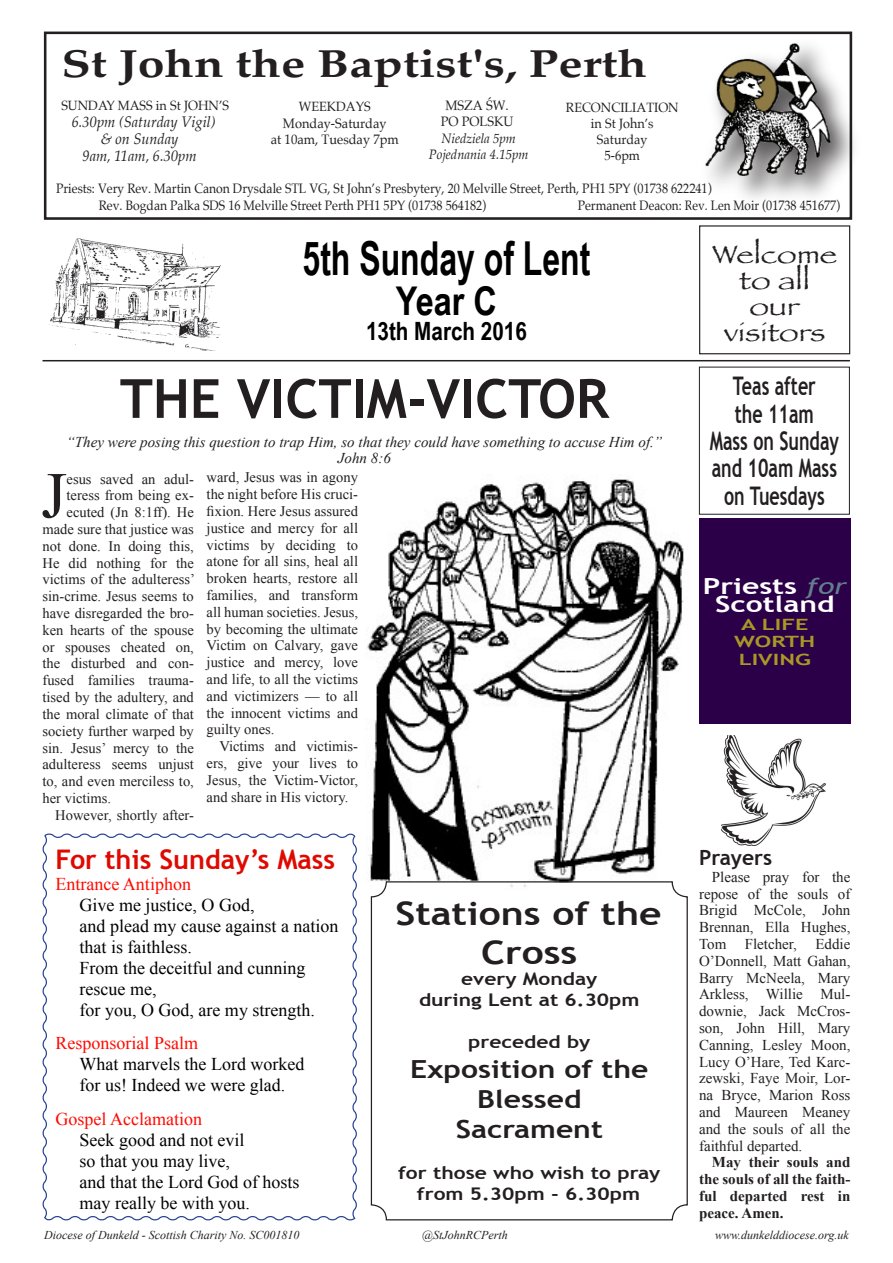
<style>
.page{position:relative;width:893px;height:1263px;background:#fff}
.page>*{position:absolute;margin:0;border:0;box-sizing:border-box;transform-origin:0 0}
.Bulletin{font:65.25px "Times New Roman";color:#231f20}
.t1{font:700 54px "Trebuchet MS";color:#231f20}
.t2{font:700 46.8px "Arial Narrow";color:#000;scale:.83 1}
.t3{font:700 39.6px "Arial Narrow";color:#000}
.t4{font:700 39.15px "Palatino";color:#231f20;scale:1.23 1}
.t5{font:700 32.4px/38.8px "Trebuchet MS";color:#231f20;text-align:center;scale:1.2 1}
.t6{font:700 27px "Trebuchet MS";color:#df0900}
.t7{font:26.25px "Papyrus";color:#231f20;scale:1.25 1}
.t8{font:700 25.65px "Trebuchet MS";color:#231f20;scale:.7 1}
.t9{font:700 25.2px "Arial Narrow";color:#000}
.t10{font:700 24.9px/29.8px "Trebuchet MS";color:#231f20;text-align:center;scale:1.2 1}
.t11{font:700 22.2px/17.9px "Trebuchet MS";color:#fff;text-align:center;scale:1.35 1}
.t12{font:700 21px "Trebuchet MS";color:#231f20}
.t13{font:18px/21px "Times New Roman";color:#000}
.t14{font:18px "Times New Roman";color:#ff0a00}
.t15{font:700 17.4px/20.9px "Trebuchet MS";color:#231f20;text-align:center;scale:1.2 1}
.t16{font:700 15.6px/17.9px "Trebuchet MS";color:#a99827;text-align:center;scale:1.51 1}
.t17{font:italic 15.45px/17px "Palatino";color:#231f20;text-align:center;scale:.94 1}
.Bulletin-2{font:15px/16.8px "Times New Roman";color:#231f20;text-align:justify}
.t18{font:italic 15px "Times New Roman";color:#231f20}
.Bulletin-3{font:700 15px/16.8px "Times New Roman";color:#231f20;text-align:justify}
.Bulletin-4{font:14.55px/16.8px "Times New Roman";color:#231f20;text-align:justify}
.t19{font:13.65px/16.4px "Palatino";color:#231f20;scale:.89 1}
.t20{font:italic 13.65px/16.4px "Palatino";color:#231f20;text-align:center;scale:.94 1}
.t21{font:13.65px/16.4px "Palatino";color:#231f20;text-align:center;scale:.94 1}
.t22{font:13.5px/16.2px "Palatino";color:#231f20;text-align:center;scale:.94 1}
.t23{font:italic 12px "Times New Roman";color:#231f20}
.s1{font-style:normal}
.s2{font-weight:400;font-style:italic;color:#637f8b}
</style>
<div class="page">
<img style="left:367px;top:479px;width:317px;height:411px">
<img style="left:49px;top:238px;width:172px;height:113px">
<img style="left:722px;top:736px;width:104px;height:110px">
<div style="left:699px;top:225px;width:151px;height:129px;border:1px solid #231f20"></div>
<div style="left:699px;top:367px;width:151px;height:147px;border:1px solid #231f20"></div>
<svg style="left:42px;top:833px;width:315px;height:388px"></svg>
<hr style="left:43px;top:360px;width:807px;height:1px;background:#231f20">
<div style="left:699px;top:519px;width:151px;height:205px;background:#2c0048"></div>
<div style="left:44px;top:32px;width:808px;height:188px;border:3px solid #231f20"></div>
<img style="left:692px;top:31px;width:162px;height:183px">
<img style="left:705px;top:44px;width:125px;height:132px">
<div style="left:371px;top:881px;width:317px;height:339px;border:1px solid #231f20;border-radius:15px"></div>
<p class="t4" style="left:61px;top:30px;width:478px">St John the Baptist's, Perth</p>
<p class="t22" style="left:299px;top:99px;width:78px">WEEKDAYS</p>
<p class="t21" style="left:271px;top:115px;width:138px">Monday-Saturday<br>at 10am, Tuesday 7pm</p>
<p class="t20" style="left:429px;top:97px;width:108px"><span class="s1">MSZA ŚW.<br>PO POLSKU<br></span>Niedziela 5pm<br>Pojednania 4.15pm</p>
<p class="t19" style="left:99px;top:181px;width:690px;text-indent:-43px">Priests: Very Rev. Martin Canon Drysdale STL VG, St John’s Presbytery, 20 Melville Street, Perth, PH1 5PY (01738 622241)<br>Rev. Bogdan Palka SDS 16 Melville Street Perth PH1 5PY (01738 564182)</p>
<p class="t22" style="left:61px;top:97px;width:180px">SUNDAY MASS in St JOHN’S</p>
<p class="t22" style="left:566px;top:99px;width:122px">RECONCILIATION in St John’s<br>Saturday<br>5-6pm</p>
<p class="t17" style="left:72px;top:113px;width:155px">6.30pm (Saturday Vigil) &amp; on Sunday<br>9am, 11am, 6.30pm</p>
<p class="t19" style="left:578px;top:197px;width:297px">Permanent Deacon: Rev. Len Moir (01738 451677)</p>
<p class="t2" style="left:303px;top:223px;width:348px">5th Sunday of Lent</p>
<p class="t3" style="left:396px;top:271px;width:103px">Year C</p>
<p class="t9" style="left:366px;top:312px;width:162px">13th March 2016</p>
<p class="t1" style="left:120px;top:365px;width:491px">THE VICTIM-VICTOR</p>
<p class="t18" style="left:67px;top:431px;width:597px">“They were posing this question to trap Him, so that they could have something to accuse Him of.”</p>
<p class="t18" style="left:338px;top:448px;width:54px">John 8:6</p>
<p class="Bulletin" style="left:41px;top:452px;width:27px">J</p>
<p class="Bulletin-4" style="left:67px;top:470px;width:129px">esus saved an adul-</p>
<p class="Bulletin-4" style="left:67px;top:487px;width:129px">teress from being ex-</p>
<p class="Bulletin-4" style="left:67px;top:504px;width:129px">ecuted (Jn 8:1ff). He</p>
<p class="Bulletin-4" style="left:43px;top:521px;width:153px">made sure that justice was</p>
<p class="Bulletin-4" style="left:43px;top:537px;width:153px">not done. In doing this,</p>
<p class="Bulletin-4" style="left:43px;top:554px;width:153px">He did nothing for the</p>
<p class="Bulletin-4" style="left:43px;top:571px;width:154px">victims of the adulteress’</p>
<p class="Bulletin-4" style="left:43px;top:588px;width:153px">sin-crime. Jesus seems to</p>
<p class="Bulletin-4" style="left:43px;top:605px;width:153px">have disregarded the bro-</p>
<p class="Bulletin-4" style="left:43px;top:621px;width:153px">ken hearts of the spouse</p>
<p class="Bulletin-4" style="left:43px;top:638px;width:153px">or spouses cheated on,</p>
<p class="Bulletin-4" style="left:43px;top:655px;width:153px">the disturbed and con-</p>
<p class="Bulletin-4" style="left:43px;top:672px;width:153px">fused families trauma-</p>
<p class="Bulletin-4" style="left:43px;top:689px;width:153px">tised by the adultery, and</p>
<p class="Bulletin-4" style="left:43px;top:705px;width:153px">the moral climate of that</p>
<p class="Bulletin-4" style="left:43px;top:722px;width:153px">society further warped by</p>
<p class="Bulletin-4" style="left:43px;top:739px;width:153px">sin. Jesus’ mercy to the</p>
<p class="Bulletin-4" style="left:43px;top:756px;width:153px">adulteress seems unjust</p>
<p class="Bulletin-4" style="left:43px;top:773px;width:153px">to, and even merciless to,</p>
<p class="Bulletin-4" style="left:43px;top:789px;width:70px">her victims.</p>
<p class="Bulletin-4" style="left:55px;top:806px;width:140px">However, shortly after-</p>
<p class="Bulletin-4" style="left:207px;top:469px;width:153px">ward, Jesus was in agony the night before His cruci&shy;fixion. Here Jesus assured justice and mercy for all victims by deciding to atone for all sins, heal all broken hearts, restore all families, and transform all human societies. Jesus, by becoming the ultimate Victim on Calvary, gave justice and mercy, love and life, to all the victims and victimizers — to all the innocent victims and guilty ones.</p>
<p class="Bulletin-4" style="left:207px;top:738px;width:153px;text-indent:13px">Victims and victimis&shy;ers, give your lives to Jesus, the Victim-Victor, and share in His victory.</p>
<p class="t6" style="left:56px;top:842px;width:281px">For this Sunday’s Mass</p>
<p class="t14" style="left:56px;top:872px;width:137px">Entrance Antiphon</p>
<p class="t13" style="left:80px;top:894px;width:176px">Give me justice, O God,</p>
<p class="t13" style="left:80px;top:915px;width:260px">and plead my cause against a nation that is faithless.</p>
<p class="t13" style="left:80px;top:957px;width:227px">From the deceitful and cunning rescue me,</p>
<p class="t13" style="left:80px;top:999px;width:237px">for you, O God, are my strength.</p>
<p class="t14" style="left:56px;top:1031px;width:144px">Responsorial Psalm</p>
<p class="t13" style="left:80px;top:1053px;width:226px">What marvels the Lord worked</p>
<p class="t13" style="left:80px;top:1074px;width:207px">for us! Indeed we were glad.</p>
<p class="t14" style="left:56px;top:1107px;width:148px">Gospel Acclamation</p>
<p class="t13" style="left:80px;top:1129px;width:166px">Seek good and not evil</p>
<p class="t13" style="left:80px;top:1150px;width:152px">so that you may live,</p>
<p class="t13" style="left:80px;top:1171px;width:221px">and that the Lord God of hosts</p>
<p class="t13" style="left:80px;top:1192px;width:172px">may really be with you.</p>
<p class="t5" style="left:395px;top:894px;width:223px">Stations of the<br>Cross</p>
<p class="t15" style="left:461px;top:968px;width:115px">every Monday</p>
<p class="t15" style="left:419px;top:989px;width:185px">during Lent at 6.30pm</p>
<p class="t15" style="left:468px;top:1031px;width:103px">preceded by</p>
<p class="t10" style="left:410px;top:1054px;width:200px">Exposition of the<br>Blessed</p>
<p class="t10" style="left:456px;top:1114px;width:124px">Sacrament</p>
<p class="t15" style="left:398px;top:1163px;width:220px">for those who wish to pray from 5.30pm - 6.30pm</p>
<p class="t7" style="left:712px;top:238px;width:102px">Welcome</p>
<p class="t7" style="left:739px;top:265px;width:58px">to all</p>
<p class="t7" style="left:749px;top:291px;width:42px">our</p>
<p class="t7" style="left:724px;top:317px;width:83px">visitors</p>
<p class="t8" style="left:733px;top:370px;width:120px">Teas after</p>
<p class="t8" style="left:735px;top:398px;width:115px">the 11am</p>
<p class="t8" style="left:710px;top:425px;width:186px">Mass on Sunday</p>
<p class="t8" style="left:712px;top:452px;width:181px">and 10am Mass</p>
<p class="t8" style="left:724px;top:480px;width:145px">on Tuesdays</p>
<p class="t11" style="left:703px;top:577px;width:108px">Priests <span class="s2">for<br></span>Scotland</p>
<p class="t16" style="left:734px;top:615px;width:55px">A LIFE<br>WORTH</p>
<p class="t16" style="left:739px;top:651px;width:49px">LIVING</p>
<p class="t12" style="left:699px;top:844px;width:75px">Prayers</p>
<p class="Bulletin-2" style="left:699px;top:868px;width:153px;text-indent:13px">Please pray for the repose of the souls of Brigid McCole, John Brennan, Ella Hughes, Tom Fletcher, Eddie O’Donnell, Matt Gahan, Barry McNeela, Mary Arkless, Willie Mul&shy;downie, Jack McCros&shy;son, John Hill, Mary Canning, Lesley Moon, Lucy O’Hare, Ted Karc&shy;zewski, Faye Moir, Lor&shy;na Bryce, Marion Ross and Maureen Meaney and the souls of all the faithful departed.</p>
<p class="Bulletin-3" style="left:699px;top:1153px;width:153px;text-indent:13px">May their souls and the souls of all the faith&shy;ful departed rest in peace. Amen.</p>
<p class="t23" style="left:44px;top:1226px;width:257px">Diocese of Dunkeld - Scottish Charity No. SC001810</p>
<p class="t23" style="left:422px;top:1226px;width:87px">@StJohnRCPerth</p>
<p class="t23" style="left:715px;top:1226px;width:135px">www.dunkelddiocese.org.uk</p>
</div>
